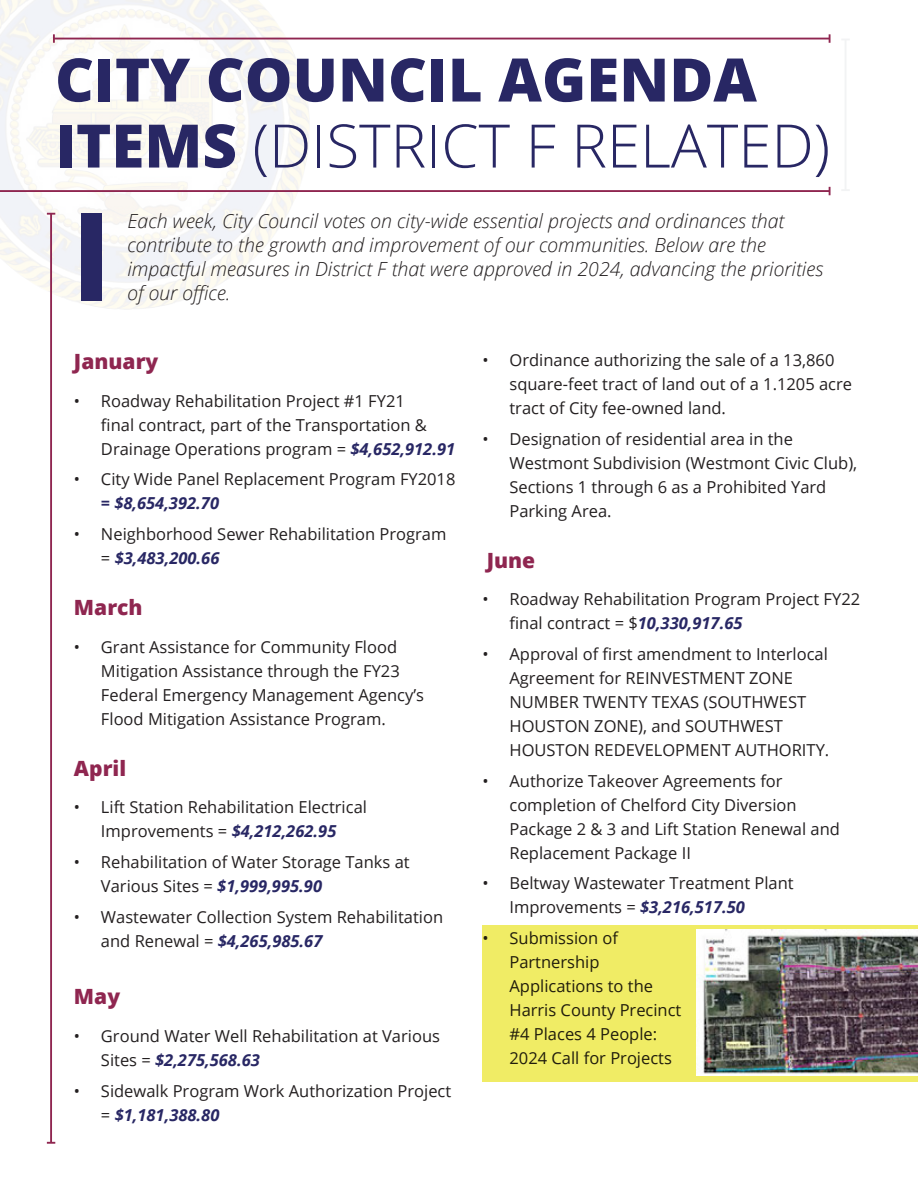
<style>
.page{position:relative;width:918px;height:1188px;background:#fff}
.page>*{position:absolute;margin:0;border:0;box-sizing:border-box;transform-origin:0 0}
.Headings{font:800 60px/66px "Open Sans";color:#282764}
.t1{font:800 21px "Open Sans";color:#8f2650}
.Page_intro{font:italic 300 19.5px/24px "Open Sans";color:#231f20}
.t2{font:16.5px/24px "Open Sans";color:#231f20}
.s1{font-weight:300}
.s2{font-weight:700;font-style:italic;color:#282764}
</style>
<div class="page">
<img style="left:0;top:0;width:360px;height:309px">
<hr style="left:50px;top:214px;width:2px;height:929px;background:#8f2650">
<svg style="left:47px;top:213px;width:8px;height:2px"></svg>
<svg style="left:47px;top:1142px;width:8px;height:2px"></svg>
<hr style="left:54px;top:38px;width:776px;height:1px;background:#8f2650">
<svg style="left:53px;top:34px;width:2px;height:9px"></svg>
<svg style="left:829px;top:34px;width:2px;height:9px"></svg>
<hr style="left:0;top:190px;width:830px;height:2px;background:#8f2650">
<svg style="left:829px;top:187px;width:2px;height:8px"></svg>
<hr style="left:845px;top:39px;width:1px;height:151px;background:#f2f3f4">
<svg style="left:842px;top:189px;width:7px;height:2px"></svg>
<div style="left:81px;top:213px;width:20px;height:88px;background:#282764"></div>
<div style="left:482px;top:925px;width:436px;height:157px;background:#f0ec65"></div>
<img style="left:696px;top:929px;width:222px;height:147px">
<p class="Headings" style="left:55px;top:44px;width:777px">CITY COUNCIL AGENDA<br>ITEMS <span class="s1">(DISTRICT F RELATED)</span></p>
<p class="Page_intro" style="left:127px;top:208px;width:697px">Each week, City Council votes on city-wide essential projects and ordinances that contribute to the growth and improvement of our communities. Below are the impactful measures in District F that were approved in 2024, advancing the priorities of our office.</p>
<p class="t1" style="left:74px;top:346px;width:86px">January</p>
<p class="t2" style="left:101px;top:388px;width:356px;text-indent:-27px">• Roadway Rehabilitation Project #1 FY21<br>final contract, part of the Transportation &amp;<br>Drainage Operations program = <span class="s2">$4,652,912.91</span></p>
<p class="t2" style="left:101px;top:467px;width:356px;text-indent:-27px">• City Wide Panel Replacement Program FY2018 <span class="s2">= $8,654,392.70</span></p>
<p class="t2" style="left:101px;top:522px;width:347px;text-indent:-27px">• Neighborhood Sewer Rehabilitation Program = <span class="s2">$3,483,200.66</span></p>
<p class="t1" style="left:74px;top:592px;width:70px">March</p>
<p class="t2" style="left:101px;top:634px;width:325px;text-indent:-27px">• Grant Assistance for Community Flood Mitigation Assistance through the FY23<br>Federal Emergency Management Agency’s Flood Mitigation Assistance Program.</p>
<p class="t1" style="left:74px;top:752px;width:54px">April</p>
<p class="t2" style="left:74px;top:795px;width:295px;text-align:center">• Lift Station Rehabilitation Electrical<br>Improvements = <span class="s2">$4,212,262.95</span></p>
<p class="t2" style="left:101px;top:850px;width:310px;text-indent:-27px">• Rehabilitation of Water Storage Tanks at<br>Various Sites = <span class="s2">$1,999,995.90</span></p>
<p class="t2" style="left:101px;top:904px;width:344px;text-indent:-27px">• Wastewater Collection System Rehabilitation and Renewal = <span class="s2">$4,265,985.67</span></p>
<p class="t1" style="left:74px;top:981px;width:48px">May</p>
<p class="t2" style="left:101px;top:1024px;width:341px;text-indent:-27px">• Ground Water Well Rehabilitation at Various<br>Sites = <span class="s2">$2,275,568.63</span></p>
<p class="t2" style="left:101px;top:1078px;width:352px;text-indent:-27px">• Sidewalk Program Work Authorization Project = <span class="s2">$1,181,388.80</span></p>
<p class="t2" style="left:509px;top:347px;width:344px;text-indent:-27px">• Ordinance authorizing the sale of a 13,860 square-feet tract of land out of a 1.1205 acre tract of City fee-owned land.</p>
<p class="t2" style="left:509px;top:426px;width:349px;text-indent:-27px">• Designation of residential area in the Westmont Subdivision (Westmont Civic Club), Sections 1 through 6 as a Prohibited Yard Parking Area.</p>
<p class="t1" style="left:487px;top:544px;width:50px">June</p>
<p class="t2" style="left:509px;top:587px;width:352px;text-indent:-27px">• Roadway Rehabilitation Program Project FY22 final contract = $<span class="s2">10,330,917.65</span></p>
<p class="t2" style="left:509px;top:641px;width:321px;text-indent:-27px">• Approval of first amendment to Interlocal Agreement for REINVESTMENT ZONE NUMBER TWENTY TEXAS (SOUTHWEST HOUSTON ZONE), and SOUTHWEST HOUSTON REDEVELOPMENT AUTHORITY.</p>
<p class="t2" style="left:509px;top:768px;width:332px;text-indent:-27px">• Authorize Takeover Agreements for completion of Chelford City Diversion Package 2 &amp; 3 and Lift Station Renewal and Replacement Package II</p>
<p class="t2" style="left:509px;top:871px;width:286px;text-indent:-27px">• Beltway Wastewater Treatment Plant<br>Improvements = <span class="s2">$3,216,517.50</span></p>
<p class="t2" style="left:509px;top:926px;width:173px;text-indent:-27px">• Submission of<br>Partnership<br>Applications to the<br>Harris County Precinct #4 Places 4 People:<br>2024 Call for Projects</p>
</div>
